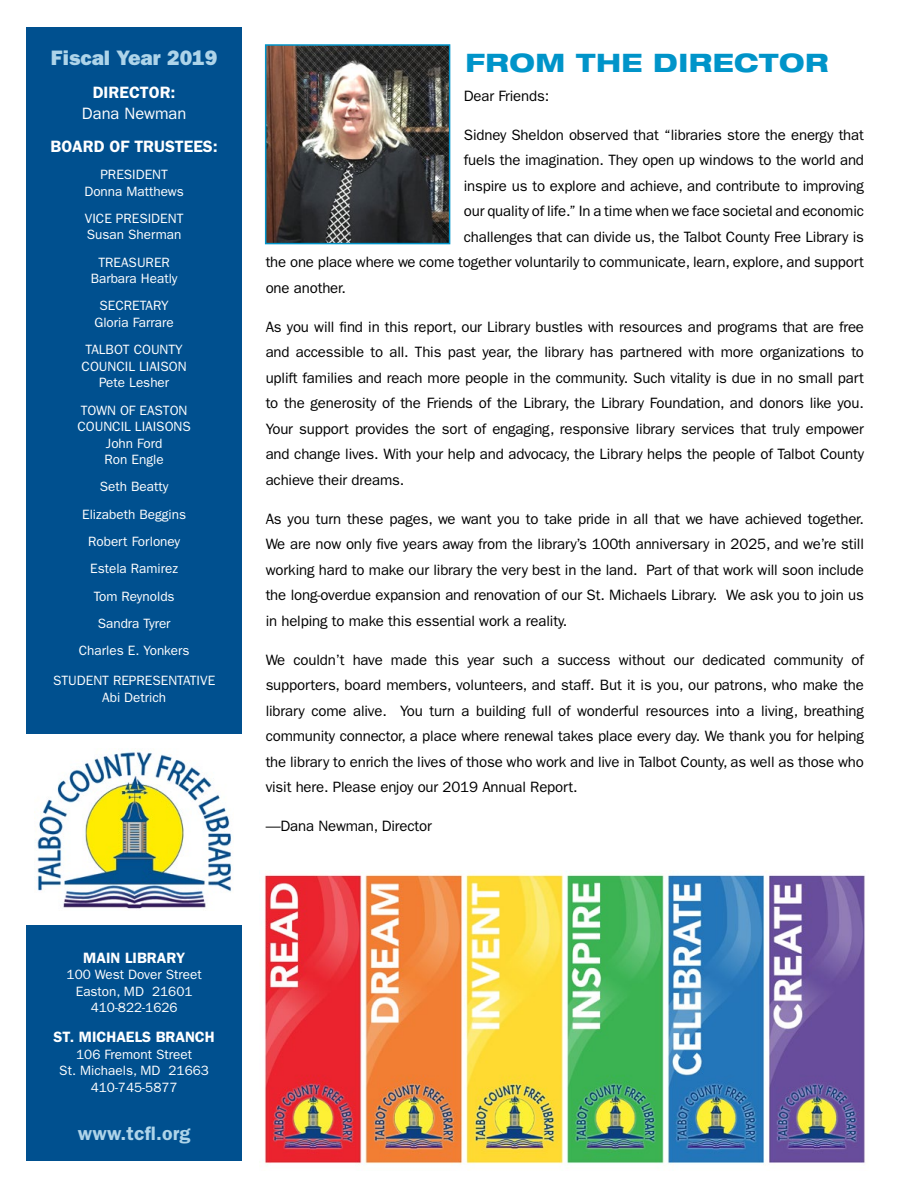
<style>
.page{position:relative;width:918px;height:1188px;background:#fff}
.page>*{position:absolute;margin:0;border:0;box-sizing:border-box;transform-origin:0 0}
.t1{font:800 expanded 25.5px "Helvetica Neue";letter-spacing:.02em;color:#0094c9}
.t2{font:21px "ITC Franklin Gothic Std Hvy";color:#aed4e9}
.t3{font:600 19.5px "ITC Franklin Gothic Std";letter-spacing:.01em;color:#aed4e9}
.t4{font:16.5px/21px "ITC Franklin Gothic Std";color:#fff;text-align:center}
.t5{font:600 16.5px "ITC Franklin Gothic Std";color:#fff}
.t6{font:15px/25.5px "ITC Franklin Gothic Std";letter-spacing:-.01em;color:#000;text-align:justify}
.t7{font:600 15px "ITC Franklin Gothic Std";color:#fff}
.t8{font:13.5px/16.5px "ITC Franklin Gothic Std";color:#fff;text-align:center}
.s1{font-weight:600}
</style>
<div class="page">
<div style="left:26px;top:27px;width:216px;height:1134px;background:#00508f"></div>
<div style="left:22px;top:734px;width:224px;height:191px;background:#fff"></div>
<img style="left:37px;top:751px;width:195px;height:158px">
<img style="left:264px;top:873px;width:601px;height:291px">
<img style="left:268px;top:47px;width:179px;height:194px">
<div style="left:265px;top:44px;width:185px;height:200px;border:2px solid #0094c9"></div>
<p class="t2" style="left:51px;top:46px;width:168px">Fiscal Year 2019</p>
<p class="t4" style="left:82px;top:82px;width:106px"><span class="s1">DIRECTOR:<br></span>Dana Newman</p>
<p class="t5" style="left:51px;top:136px;width:169px">BOARD OF TRUSTEES:</p>
<p class="t8" style="left:84px;top:166px;width:101px">PRESIDENT<br>Donna Matthews</p>
<p class="t8" style="left:85px;top:210px;width:100px;text-align:left">VICE PRESIDENT<br>Susan Sherman</p>
<p class="t8" style="left:91px;top:254px;width:88px">TREASURER<br>Barbara Heatly</p>
<p class="t8" style="left:95px;top:298px;width:81px">SECRETARY<br>Gloria Farrare</p>
<p class="t8" style="left:82px;top:341px;width:107px">TALBOT COUNTY<br>COUNCIL LIAISON<br>Pete Lesher</p>
<p class="t8" style="left:77px;top:402px;width:115px">TOWN OF EASTON<br>COUNCIL LIAISONS<br>John Ford<br>Ron Engle</p>
<p class="t8" style="left:100px;top:479px;width:70px">Seth Beatty</p>
<p class="t8" style="left:82px;top:506px;width:105px">Elizabeth Beggins</p>
<p class="t8" style="left:88px;top:533px;width:94px">Robert Forloney</p>
<p class="t8" style="left:90px;top:560px;width:90px">Estela Ramirez</p>
<p class="t8" style="left:94px;top:588px;width:82px">Tom Reynolds</p>
<p class="t8" style="left:98px;top:615px;width:74px">Sandra Tyrer</p>
<p class="t8" style="left:79px;top:642px;width:112px">Charles E. Yonkers</p>
<p class="t8" style="left:53px;top:672px;width:164px">STUDENT REPRESENTATIVE<br>Abi Detrich</p>
<p class="t7" style="left:83px;top:949px;width:103px">MAIN LIBRARY</p>
<p class="t8" style="left:67px;top:966px;width:137px">100 West Dover Street<br>Easton, MD 21601<br>410-822-1626</p>
<p class="t7" style="left:54px;top:1028px;width:163px">ST. MICHAELS BRANCH</p>
<p class="t8" style="left:59px;top:1046px;width:151px">106 Fremont Street<br>St. Michaels, MD 21663<br>410-745-5877</p>
<p class="t3" style="left:78px;top:1121px;width:114px">www.tcfl.org</p>
<p class="t1" style="left:465px;top:46px;width:365px">FROM THE DIRECTOR</p>
<p class="t6" style="left:464px;top:83px;width:87px">Dear Friends:</p>
<p class="t6" style="left:464px;top:122px;width:402px">Sidney Sheldon observed that “libraries store the energy that</p>
<p class="t6" style="left:464px;top:148px;width:402px">fuels the imagination. They open up windows to the world and</p>
<p class="t6" style="left:464px;top:173px;width:402px">inspire us to explore and achieve, and contribute to improving</p>
<p class="t6" style="left:464px;top:199px;width:402px">our quality of life.” In a time when we face societal and economic</p>
<p class="t6" style="left:464px;top:224px;width:402px">challenges that can divide us, the Talbot County Free Library is</p>
<p class="t6" style="left:266px;top:250px;width:600px">the one place where we come together voluntarily to communicate, learn, explore, and support</p>
<p class="t6" style="left:266px;top:275px;width:82px">one another.</p>
<p class="t6" style="left:266px;top:314px;width:600px">As you will find in this report, our Library bustles with resources and programs that are free and accessible to all. This past year, the library has partnered with more organizations to uplift families and reach more people in the community. Such vitality is due in no small part to the generosity of the Friends of the Library, the Library Foundation, and donors like you.<br>Your support provides the sort of engaging, responsive library services that truly empower and change lives. With your help and advocacy, the Library helps the people of Talbot County achieve their dreams.</p>
<p class="t6" style="left:266px;top:506px;width:600px">As you turn these pages, we want you to take pride in all that we have achieved together.<br>We are now only five years away from the library’s 100th anniversary in 2025, and we’re still working hard to make our library the very best in the land. Part of that work will soon include the long-overdue expansion and renovation of our St. Michaels Library. We ask you to join us in helping to make this essential work a reality.</p>
<p class="t6" style="left:266px;top:647px;width:600px">We couldn’t have made this year such a success without our dedicated community of supporters, board members, volunteers, and staff. But it is you, our patrons, who make the library come alive. You turn a building full of wonderful resources into a living, breathing community connector, a place where renewal takes place every day. We thank you for helping the library to enrich the lives of those who work and live in Talbot County, as well as those who visit here. Please enjoy our 2019 Annual Report.</p>
<p class="t6" style="left:266px;top:814px;width:168px">—Dana Newman, Director</p>
</div>
